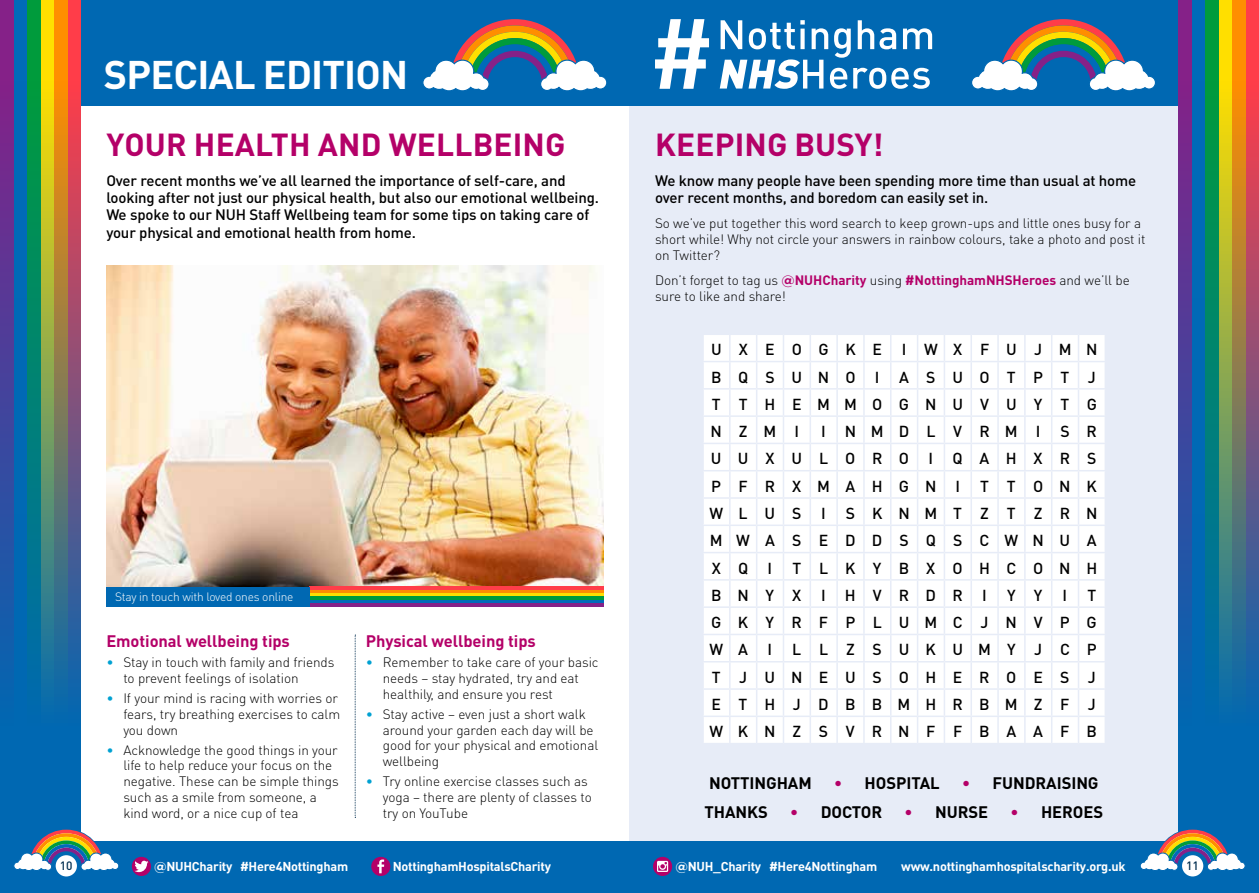
<style>
.page{position:relative;width:1259px;height:893px;background:#fff}
.page>*{position:absolute;margin:0;border:0;box-sizing:border-box;transform-origin:0 0}
.t1{font:700 39.45px "DIN Pro";letter-spacing:-.02em;color:#fff}
.t2{font:700 31.5px "DIN Pro";letter-spacing:.005em;color:#b40068}
.t3{font:700 16.5px "DIN Pro";letter-spacing:-.005em;color:#000}
.t4{font:700 16.5px "DIN Pro";letter-spacing:-.005em;color:#b40068}
.t5{font:500 15.75px/27.3px "DIN Pro";letter-spacing:1.07em;color:#000;text-align:justify}
.t6{font:500 15px/17.2px "DIN Pro";letter-spacing:-.01em;color:#000}
.t7{font:300 13.5px/15.8px "DIN Pro";letter-spacing:-.005em;color:#000}
.t8{font:700 12.75px "DIN Pro";letter-spacing:-.02em;color:#fff}
.t9{font:300 12px "DIN Pro";letter-spacing:-.02em;color:#fff}
.t10{font:500 12px "DIN Pro";color:#002e50}
.s1{color:#00a1d2}
.s2{font-family:"Gotham";font-weight:700;color:#b40068}
.s3{font-weight:700;color:#b40068}
.s4{color:#b40068}
.s5{font-family:"Gotham"}
</style>
<div class="page">
<svg style="left:1245px;top:0;width:14px;height:842px;background:#7a587a"></svg>
<svg style="left:1232px;top:0;width:13px;height:828px;background:#7c7a5a"></svg>
<svg style="left:1218px;top:0;width:14px;height:828px;background:#6a9d5e"></svg>
<svg style="left:1205px;top:0;width:13px;height:828px;background:#008077"></svg>
<div style="left:1191px;top:0;width:14px;height:893px;background:#006bb9"></div>
<svg style="left:1178px;top:0;width:13px;height:828px;background:#40449d"></svg>
<div style="left:629px;top:60px;width:549px;height:790px;background:#e7ecf7"></div>
<svg style="left:67px;top:0;width:14px;height:828px;background:#7c5879"></svg>
<svg style="left:54px;top:0;width:13px;height:828px;background:#7c7a5a"></svg>
<svg style="left:40px;top:0;width:14px;height:828px;background:#6a9d5e"></svg>
<svg style="left:27px;top:0;width:13px;height:828px;background:#008077"></svg>
<div style="left:13px;top:0;width:14px;height:893px;background:#006bb9"></div>
<svg style="left:0;top:0;width:13px;height:842px;background:#3f459d"></svg>
<div style="left:629px;top:842px;width:630px;height:51px;background:#0068b2"></div>
<div style="left:0;top:842px;width:629px;height:51px;background:#0068b2"></div>
<div style="left:81px;top:0;width:548px;height:105px;background:#0068b2"></div>
<div style="left:629px;top:0;width:549px;height:105px;background:#0068b2"></div>
<div style="left:56px;top:855px;width:21px;height:21px;background:#fff;border-radius:50%"></div>
<div style="left:1182px;top:855px;width:21px;height:21px;background:#fff;border-radius:50%"></div>
<svg style="left:132px;top:857px;width:19px;height:19px"></svg>
<svg style="left:134px;top:861px;width:14px;height:11px"></svg>
<div style="left:371px;top:857px;width:19px;height:19px;background:#b40068;border-radius:50%"></div>
<svg style="left:377px;top:859px;width:7px;height:14px"></svg>
<svg style="left:653px;top:857px;width:19px;height:19px"></svg>
<svg style="left:657px;top:861px;width:11px;height:11px"></svg>
<svg style="left:423px;top:19px;width:184px;height:72px"></svg>
<svg style="left:14px;top:828px;width:105px;height:43px"></svg>
<svg style="left:1139px;top:828px;width:106px;height:43px"></svg>
<svg style="left:972px;top:19px;width:183px;height:72px"></svg>
<svg style="left:655px;top:19px;width:54px;height:70px"></svg>
<svg style="left:720px;top:20px;width:212px;height:69px"></svg>
<img style="left:106px;top:266px;width:498px;height:321px">
<hr style="left:309px;top:587px;width:295px;height:3px;background:#ff3d49">
<hr style="left:309px;top:590px;width:295px;height:3px;background:#ff8e00">
<svg style="left:309px;top:593px;width:295px;height:4px"></svg>
<hr style="left:309px;top:597px;width:295px;height:3px;background:#009b3c">
<hr style="left:309px;top:600px;width:295px;height:3px;background:#006bb9">
<hr style="left:309px;top:603px;width:295px;height:4px;background:#852188">
<div style="left:106px;top:587px;width:203px;height:20px;background:#0068b2"></div>
<svg style="left:704px;top:335px;width:401px;height:408px;background:#fcfdfe"></svg>
<svg style="left:355px;top:635px;width:1px;height:183px"></svg>
<h1 class="t1" style="left:104px;top:48px;width:306px">SPECIAL EDITION</h1>
<h2 class="t2" style="left:106px;top:123px;width:460px">YOUR HEALTH AND WELLBEING</h2>
<p class="t6" style="left:106px;top:171px;width:494px">Over recent months we’ve all learned the importance of self-care, and looking after not just our physical health, but also our emotional wellbeing.<br>We spoke to our NUH Staff Wellbeing team for some tips on taking care of your physical and emotional health from home.</p>
<p class="t9" style="left:115px;top:588px;width:180px">Stay in touch with loved ones online</p>
<p class="t4" style="left:106px;top:630px;width:185px">Emotional wellbeing tips</p>
<p class="t7" style="left:123px;top:654px;width:213px;text-indent:-17px"><span class="s1">•</span> Stay in touch with family and friends to prevent feelings of isolation</p>
<p class="t7" style="left:123px;top:690px;width:218px;text-indent:-17px"><span class="s1">•</span> If your mind is racing with worries or fears, try breathing exercises to calm you down</p>
<p class="t7" style="left:123px;top:741px;width:217px;text-indent:-17px"><span class="s1">•</span> Acknowledge the good things in your life to help reduce your focus on the negative. These can be simple things such as a smile from someone, a kind word, or a nice cup of tea</p>
<p class="t4" style="left:366px;top:630px;width:172px">Physical wellbeing tips</p>
<p class="t7" style="left:383px;top:654px;width:217px;text-indent:-17px"><span class="s1">•</span> Remember to take care of your basic needs – stay hydrated, try and eat healthily, and ensure you rest</p>
<p class="t7" style="left:383px;top:706px;width:217px;text-indent:-17px"><span class="s1">•</span> Stay active – even just a short walk around your garden each day will be good for your physical and emotional wellbeing</p>
<p class="t7" style="left:383px;top:773px;width:211px;text-indent:-17px"><span class="s1">•</span> Try online exercise classes such as yoga – there are plenty of classes to try on YouTube</p>
<h2 class="t2" style="left:655px;top:123px;width:230px">KEEPING BUSY!</h2>
<p class="t6" style="left:655px;top:171px;width:483px">We know many people have been spending more time than usual at home over recent months, and boredom can easily set in.</p>
<p class="t7" style="left:655px;top:215px;width:492px">So we’ve put together this word search to keep grown-ups and little ones busy for a short while! Why not circle your answers in rainbow colours, take a photo and post it on Twitter?</p>
<p class="t7" style="left:655px;top:272px;width:476px">Don’t forget to tag us <span class="s2">@</span><span class="s3">NUHCharity</span> using <span class="s3">#NottinghamNHSHeroes</span> and we’ll be sure to like and share!</p>
<p class="t5" style="left:711px;top:335px;width:172px">UXEOGKE</p>
<p class="t5" style="left:710px;top:335px;width:388px;text-indent:191px">IWXFUJMN BQSUNO I ASUOTPTJ TTHEMMOGNUVUYTG NZMI</p>
<p class="t5" style="left:711px;top:417px;width:387px;text-indent:349px">S R UUXULORO I QAHXRS PFRXMAHGN I</p>
<p class="t5" style="left:821px;top:417px;width:221px">INMDLVRMI</p>
<p class="t5" style="left:980px;top:472px;width:118px">TTONK</p>
<p class="t5" style="left:709px;top:499px;width:93px">WLUS</p>
<p class="t5" style="left:821px;top:499px;width:6px">I</p>
<p class="t5" style="left:710px;top:499px;width:389px;text-indent:136px">SKNMTZTZRN MWASEDDSQSCWNUA XQI</p>
<p class="t5" style="left:711px;top:554px;width:388px;text-indent:81px">TLKYBXOHCONH<br>BNYX</p>
<p class="t5" style="left:709px;top:581px;width:389px;text-indent:378px">T GKYRFPLUMCJNVPG WA I</p>
<p class="t5" style="left:821px;top:581px;width:167px">I HVRDR I</p>
<p class="t5" style="left:1007px;top:581px;width:37px">Y Y</p>
<p class="t5" style="left:1062px;top:581px;width:6px">I</p>
<p class="t5" style="left:709px;top:635px;width:389px;text-indent:83px">LLZSUKUMYJCP TJUNEUSOHEROESJ ETHJDBBMHRBMZF J WKNZSVRNFFBAAFB</p>
<p class="t3" style="left:709px;top:772px;width:104px">NOTTINGHAM</p>
<p class="t3" style="left:834px;top:772px;width:107px"><span class="s4">•</span> HOSPITAL</p>
<p class="t3" style="left:962px;top:772px;width:138px"><span class="s4">•</span> FUNDRAISING</p>
<p class="t3" style="left:704px;top:800px;width:65px">THANKS</p>
<p class="t3" style="left:790px;top:800px;width:94px"><span class="s4">•</span> DOCTOR</p>
<p class="t3" style="left:904px;top:800px;width:85px"><span class="s4">•</span> NURSE</p>
<p class="t3" style="left:1010px;top:800px;width:94px"><span class="s4">•</span> HEROES</p>
<p class="t10" style="left:60px;top:857px;width:14px">10</p>
<p class="t8" style="left:154px;top:858px;width:195px"><span class="s5">@</span>NUHCharity #Here4Nottingham</p>
<p class="t8" style="left:393px;top:858px;width:160px">NottinghamHospitalsCharity</p>
<p class="t8" style="left:675px;top:858px;width:203px"><span class="s5">@</span>NUH_Charity #Here4Nottingham</p>
<p class="t8" style="left:901px;top:858px;width:226px">www.nottinghamhospitalscharity.org.uk</p>
<p class="t10" style="left:1186px;top:857px;width:14px">11</p>
</div>
